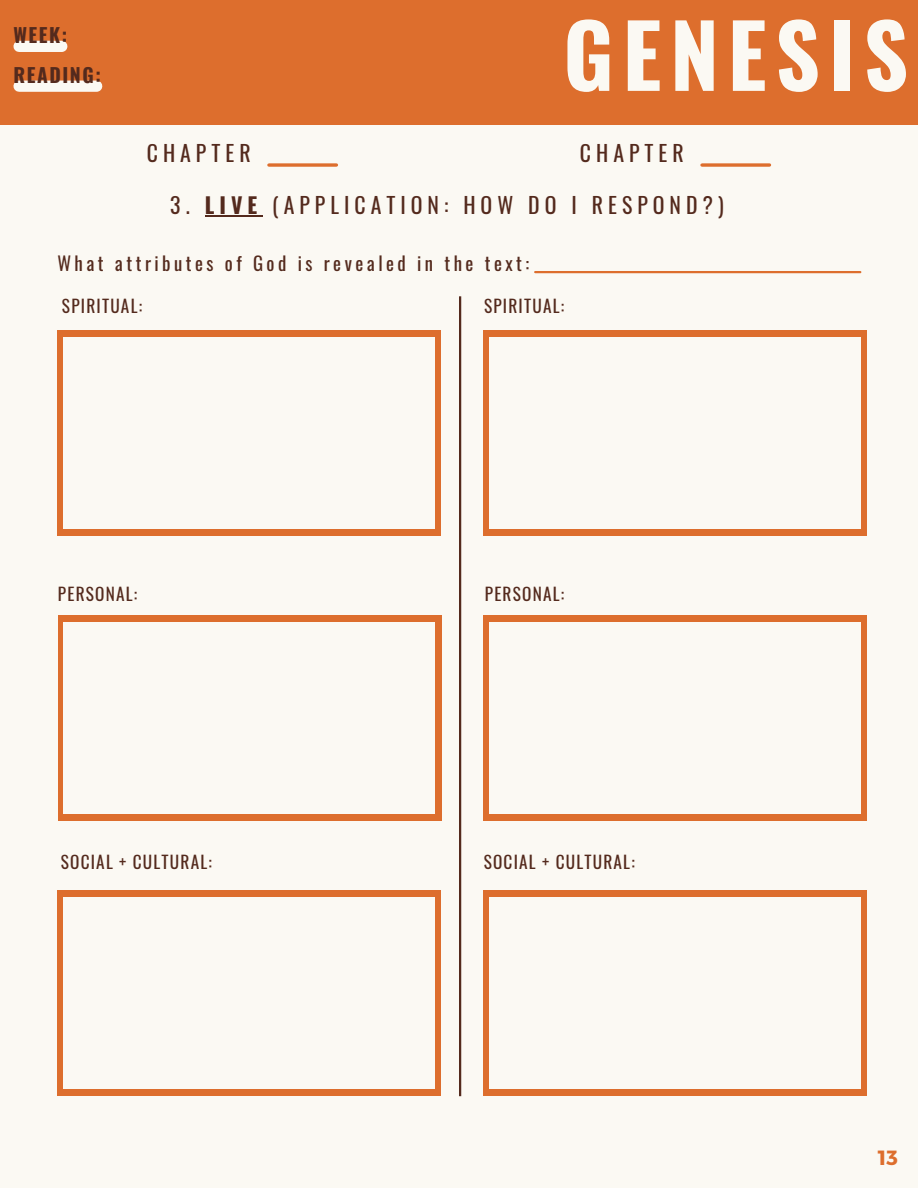
<style>
.page{position:relative;width:918px;height:1188px;background:#fbf9f3}
.page>*{position:absolute;margin:0;border:0;box-sizing:border-box;transform-origin:0 0}
.t1{font:700 87px "Oswald";letter-spacing:.1em;color:#fbf9f3}
.t2{font:21.75px "Oswald";letter-spacing:.23em;color:#542a1d}
.t3{font:700 20.55px "Montserrat";color:#dd6e2d}
.t4{font:700 19.5px "Oswald";letter-spacing:.08em;color:#542a1d}
.t5{font:18.75px "Oswald";letter-spacing:.185em;color:#542a1d}
.t6{font:17.25px "Oswald";letter-spacing:.07em;color:#542a1d}
.s1{font-weight:700}
</style>
<div class="page">
<div style="left:0;top:0;width:918px;height:125px;background:#dd6e2d"></div>
<div style="left:19px;top:41px;width:43px;height:11px;background:#fbf9f3"></div>
<div style="left:19px;top:81px;width:78px;height:11px;background:#fbf9f3"></div>
<svg style="left:269px;top:163px;width:67px;height:4px"></svg>
<svg style="left:702px;top:163px;width:68px;height:4px"></svg>
<hr style="left:205px;top:215px;width:57px;height:1px;background:#542a1d">
<div style="left:57px;top:330px;width:384px;height:206px;background:#dd6e2d"></div>
<div style="left:483px;top:330px;width:384px;height:206px;background:#dd6e2d"></div>
<div style="left:63px;top:337px;width:372px;height:191px;background:#fbf9f3"></div>
<div style="left:489px;top:337px;width:371px;height:191px;background:#fbf9f3"></div>
<div style="left:58px;top:615px;width:383px;height:206px;background:#dd6e2d"></div>
<div style="left:483px;top:615px;width:384px;height:206px;background:#dd6e2d"></div>
<div style="left:64px;top:622px;width:371px;height:191px;background:#fbf9f3"></div>
<div style="left:489px;top:622px;width:372px;height:191px;background:#fbf9f3"></div>
<div style="left:57px;top:890px;width:384px;height:206px;background:#dd6e2d"></div>
<div style="left:483px;top:890px;width:384px;height:206px;background:#dd6e2d"></div>
<div style="left:63px;top:897px;width:372px;height:192px;background:#fbf9f3"></div>
<div style="left:489px;top:897px;width:371px;height:192px;background:#fbf9f3"></div>
<hr style="left:459px;top:296px;width:2px;height:800px;background:#542a1d">
<hr style="left:535px;top:271px;width:325px;height:2px;background:#dd6e2d">
<p class="t4" style="left:13px;top:20px;width:55px">WEEK:</p>
<p class="t4" style="left:13px;top:60px;width:89px">READING:</p>
<p class="t2" style="left:147px;top:136px;width:105px">CHAPTER</p>
<p class="t1" style="left:563px;top:-13px;width:347px">GENESIS</p>
<p class="t2" style="left:580px;top:136px;width:105px">CHAPTER</p>
<p class="t2" style="left:170px;top:188px;width:555px">3. <span class="s1">LIVE</span> (APPLICATION: HOW DO I RESPOND?)</p>
<p class="t5" style="left:57px;top:248px;width:473px">What attributes of God is revealed in the text:</p>
<p class="t6" style="left:62px;top:293px;width:82px">SPIRITUAL:</p>
<p class="t6" style="left:484px;top:293px;width:82px">SPIRITUAL:</p>
<p class="t6" style="left:58px;top:580px;width:81px">PERSONAL:</p>
<p class="t6" style="left:61px;top:849px;width:153px">SOCIAL + CULTURAL:</p>
<p class="t6" style="left:485px;top:580px;width:81px">PERSONAL:</p>
<p class="t6" style="left:484px;top:849px;width:153px">SOCIAL + CULTURAL:</p>
<p class="t3" style="left:878px;top:1144px;width:22px">13</p>
</div>
